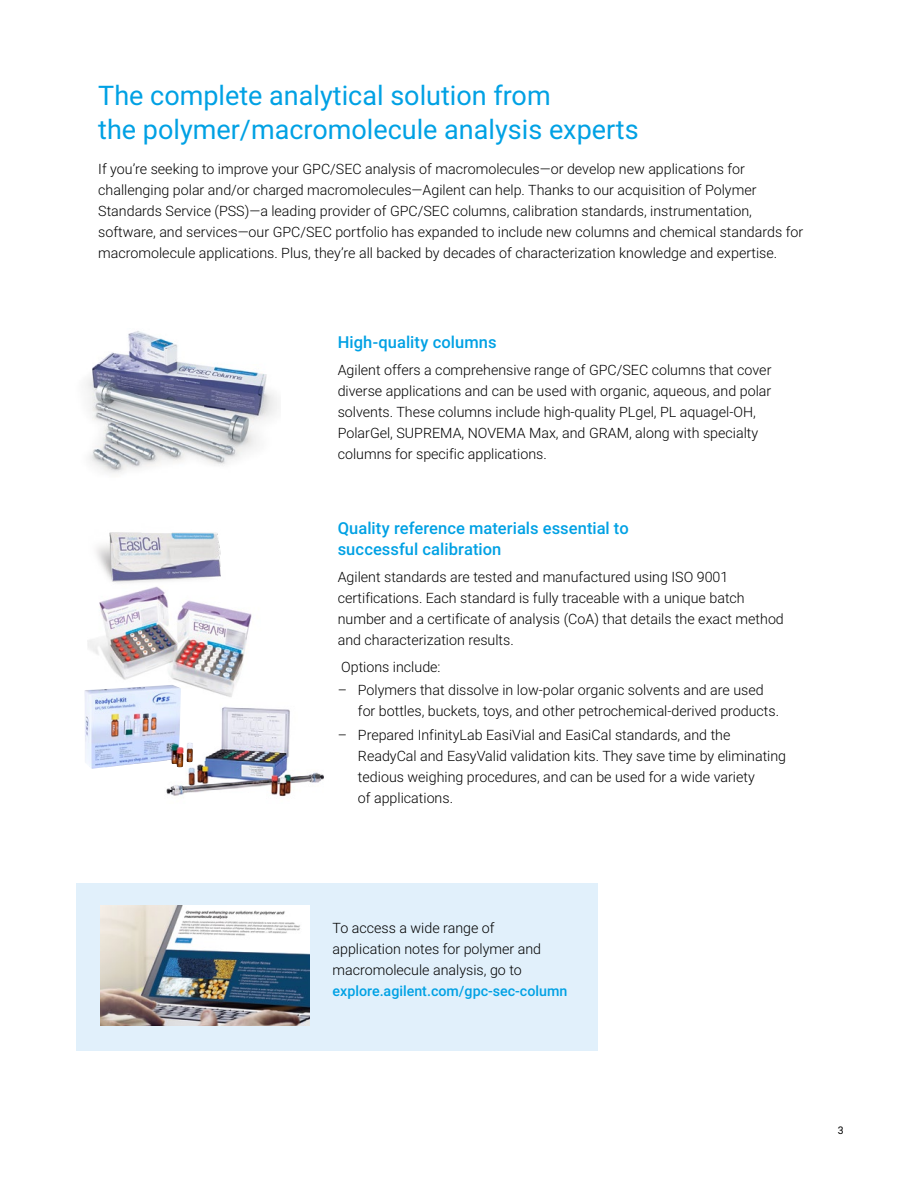
<style>
.page{position:relative;width:918px;height:1188px;background:#fff}
.page>*{position:absolute;margin:0;border:0;box-sizing:border-box;transform-origin:0 0}
.t1{font:27px/34.5px "Roboto";color:#00a1e4}
.t2{font:500 16.5px/21px "Roboto";letter-spacing:.005em;color:#00a1e4}
.t3{font:300 14.25px/21px "Roboto";color:#000}
.t4{font:500 14.25px "Roboto";color:#00a1e4}
.t5{font:10.5px "Roboto";color:#000}
</style>
<div class="page">
<img style="left:88px;top:588px;width:164px;height:109px">
<img style="left:86px;top:331px;width:191px;height:142px">
<img style="left:96px;top:532px;width:125px;height:56px">
<img style="left:166px;top:707px;width:158px;height:90px">
<img style="left:84px;top:685px;width:109px;height:84px">
<div style="left:76px;top:884px;width:521px;height:167px;background:#e1f0fb"></div>
<img style="left:100px;top:905px;width:209px;height:121px">
<h1 class="t1" style="left:98px;top:77px;width:542px">The complete analytical solution from<br>the polymer/macromolecule analysis experts</h1>
<p class="t3" style="left:98px;top:158px;width:706px">If you’re seeking to improve your GPC/SEC analysis of macromolecules—or develop new applications for challenging polar and/or charged macromolecules—Agilent can help. Thanks to our acquisition of Polymer Standards Service (PSS)—a leading provider of GPC/SEC columns, calibration standards, instrumentation, software, and services—our GPC/SEC portfolio has expanded to include new columns and chemical standards for macromolecule applications. Plus, they’re all backed by decades of characterization knowledge and expertise.</p>
<p class="t2" style="left:338px;top:331px;width:160px">High-quality columns</p>
<p class="t3" style="left:338px;top:359px;width:435px">Agilent offers a comprehensive range of GPC/SEC columns that cover diverse applications and can be used with organic, aqueous, and polar solvents. These columns include high-quality PLgel, PL aquagel-OH, PolarGel, SUPREMA, NOVEMA Max, and GRAM, along with specialty columns for specific applications.</p>
<p class="t2" style="left:338px;top:517px;width:292px">Quality reference materials essential to successful calibration</p>
<p class="t3" style="left:338px;top:566px;width:448px">Agilent standards are tested and manufactured using ISO 9001 certifications. Each standard is fully traceable with a unique batch number and a certificate of analysis (CoA) that details the exact method and characterization results.</p>
<p class="t3" style="left:341px;top:656px;width:101px">Options include:</p>
<p class="t3" style="left:358px;top:679px;width:423px;text-indent:-20px">– Polymers that dissolve in low-polar organic solvents and are used for bottles, buckets, toys, and other petrochemical-derived products.</p>
<p class="t3" style="left:358px;top:723px;width:430px;text-indent:-20px">– Prepared InfinityLab EasiVial and EasiCal standards, and the ReadyCal and EasyValid validation kits. They save time by eliminating tedious weighing procedures, and can be used for a wide variety<br>of applications.</p>
<p class="t3" style="left:333px;top:917px;width:210px">To access a wide range of application notes for polymer and macromolecule analysis, go to</p>
<p class="t4" style="left:333px;top:981px;width:236px">explore.agilent.com/gpc-sec-column</p>
<p class="t5" style="left:838px;top:1123px;width:7px">3</p>
</div>
